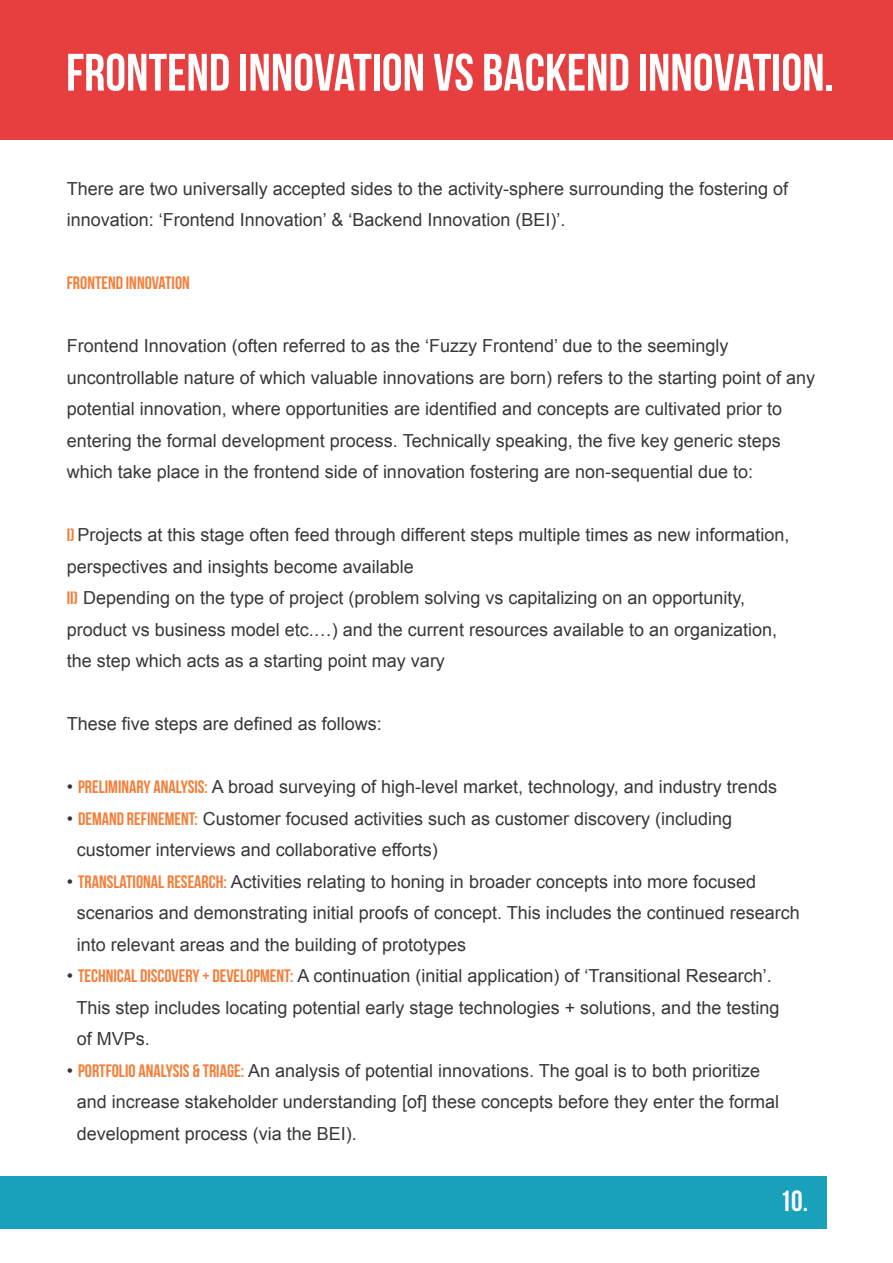
<style>
.page{position:relative;width:893px;height:1263px;background:#fff}
.page>*{position:absolute;margin:0;border:0;box-sizing:border-box;transform-origin:0 0}
.t1{font:52.5px "Bebas Neue";color:#fff}
.t2{font:29.25px "Bebas Neue";color:#fff}
.t3{font:18px/31.5px "Arial";color:#231f20}
.t4{font:18px "Bebas Neue";color:#f36f21}
.s1{font-family:"Bebas Neue";color:#f36f21}
</style>
<div class="page">
<div style="left:0;top:0;width:893px;height:139px;background:#e73e40"></div>
<div style="left:0;top:1176px;width:827px;height:53px;background:#19a1bb"></div>
<h1 class="t1" style="left:66px;top:44px;width:770px">FRONTEND INNOVATION VS BACKEND INNOVATION.</h1>
<p class="t3" style="left:67px;top:173px;width:723px">There are two universally accepted sides to the activity-sphere surrounding the fostering of innovation: ‘Frontend Innovation’ &amp; ‘Backend Innovation (BEI)’.</p>
<p class="t4" style="left:67px;top:273px;width:125px">FRONTEND INNOVATION</p>
<p class="t3" style="left:67px;top:330px;width:750px">Frontend Innovation (often referred to as the ‘Fuzzy Frontend’ due to the seemingly uncontrollable nature of which valuable innovations are born) refers to the starting point of any potential innovation, where opportunities are identified and concepts are cultivated prior to entering the formal development process. Technically speaking, the five key generic steps which take place in the frontend side of innovation fostering are non-sequential due to:</p>
<p class="t3" style="left:67px;top:519px;width:724px"><span class="s1">I)</span> Projects at this stage often feed through different steps multiple times as new information, perspectives and insights become available<br><span class="s1">II)</span> Depending on the type of project (problem solving vs capitalizing on an opportunity, product vs business model etc.…) and the current resources available to an organization, the step which acts as a starting point may vary</p>
<p class="t3" style="left:67px;top:708px;width:317px">These five steps are defined as follows:</p>
<p class="t3" style="left:67px;top:771px;width:712px">• <span class="s1">PRELIMINARY ANALYSIS:</span> A broad surveying of high-level market, technology, and industry trends</p>
<p class="t3" style="left:77px;top:803px;width:657px;text-indent:-10px">• <span class="s1">DEMAND REFINEMENT:</span> Customer focused activities such as customer discovery (including customer interviews and collaborative efforts)</p>
<p class="t3" style="left:77px;top:866px;width:725px;text-indent:-10px">• <span class="s1">TRANSLATIONAL RESEARCH:</span> Activities relating to honing in broader concepts into more focused scenarios and demonstrating initial proofs of concept. This includes the continued research into relevant areas and the building of prototypes</p>
<p class="t3" style="left:76px;top:960px;width:704px;text-indent:-10px">• <span class="s1">TECHNICAL DISCOVERY + DEVELOPMENT:</span> A continuation (initial application) of ‘Transitional Research’.<br>This step includes locating potential early stage technologies + solutions, and the testing of MVPs.</p>
<p class="t3" style="left:77px;top:1055px;width:704px;text-indent:-10px">• <span class="s1">PORTFOLIO ANALYSIS &amp; TRIAGE:</span> An analysis of potential innovations. The goal is to both prioritize and increase stakeholder understanding [of] these concepts before they enter the formal development process (via the BEI).</p>
<h2 class="t2" style="left:780px;top:1185px;width:30px">10.</h2>
</div>
